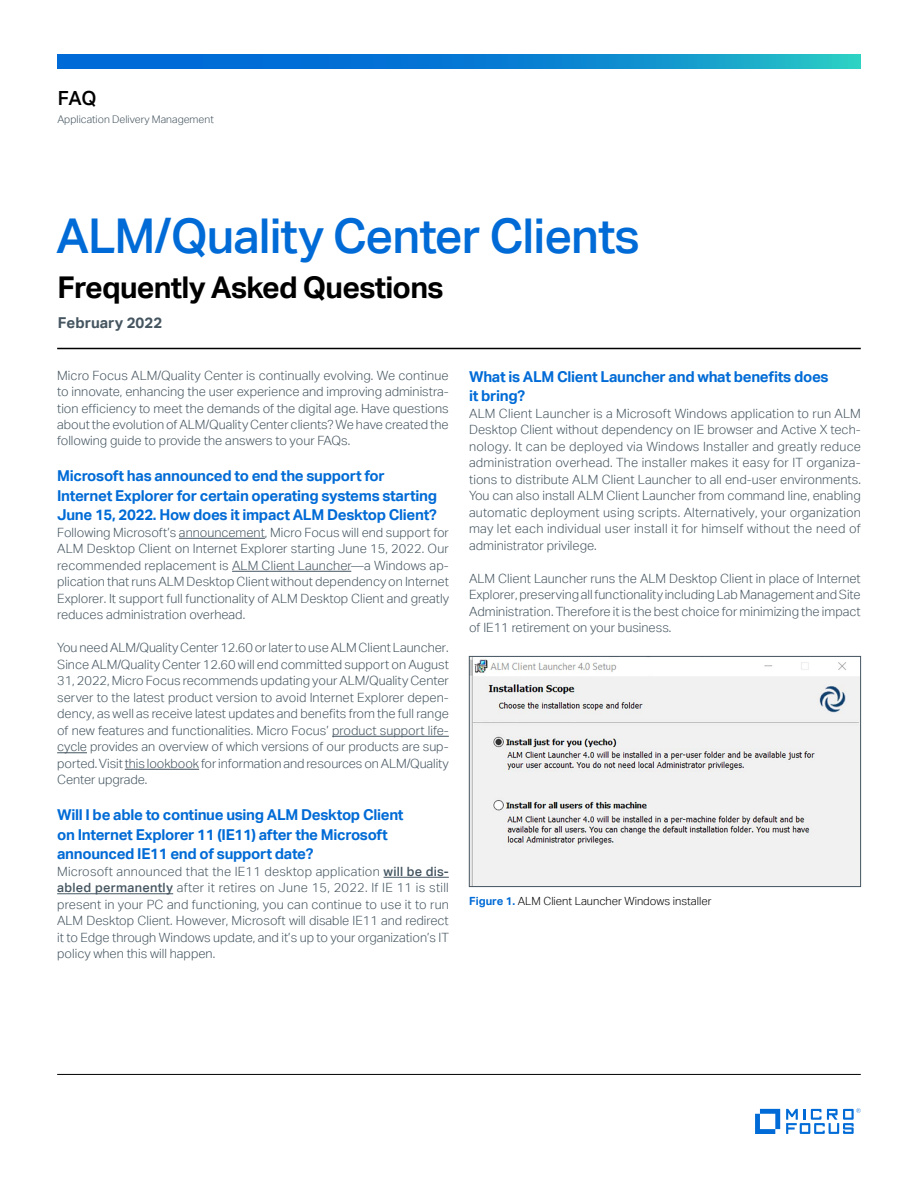
<style>
.page{position:relative;width:918px;height:1188px;background:#fff}
.page>*{position:absolute;margin:0;border:0;box-sizing:border-box;transform-origin:0 0}
.headline_32_33-blue{font:500 48px "Aktiv Grotesk";letter-spacing:-.02em;color:#006bd6}
.intro2_22_30{font:700 30px "Aktiv Grotesk";letter-spacing:-.025em;color:#000}
.collateral_name_13_1{font:500 19.5px "Aktiv Grotesk";color:#000}
.subhead_10_13-blue{font:700 15px/19.5px "Aktiv Grotesk";letter-spacing:-.02em;color:#006bd6}
.t1{font:700 15px "Aktiv Grotesk";color:#455560}
.body_8_5_11-grey{font:300 12.75px/16.5px "Aktiv Grotesk";color:#455560;text-align:justify}
.caption_7_5_9_5{font:300 11.25px "Aktiv Grotesk";color:#000}
.caption_7_9_5-grey{font:300 10.5px "Aktiv Grotesk";color:#455560}
.s1{font-weight:500}
.s2{font-weight:700;color:#006bd6}
</style>
<div class="page">
<hr style="left:57px;top:348px;width:804px;height:1px;background:#000">
<hr style="left:179px;top:538px;width:86px;height:1px;background:#455560">
<hr style="left:232px;top:571px;width:119px;height:1px;background:#455560">
<hr style="left:332px;top:736px;width:117px;height:1px;background:#455560">
<hr style="left:57px;top:753px;width:30px;height:1px;background:#455560">
<hr style="left:125px;top:769px;width:74px;height:1px;background:#455560">
<hr style="left:384px;top:877px;width:65px;height:1px;background:#455560">
<hr style="left:57px;top:894px;width:116px;height:1px;background:#455560">
<hr style="left:57px;top:1074px;width:804px;height:1px;background:#000">
<svg style="left:755px;top:1109px;width:25px;height:25px"></svg>
<svg style="left:786px;top:1108px;width:75px;height:26px"></svg>
<svg style="left:60px;top:57px;width:798px;height:9px;background:#0b84d1"></svg>
<img style="left:471px;top:658px;width:388px;height:227px">
<div style="left:469px;top:656px;width:392px;height:231px;border:1px solid #455560"></div>
<p class="collateral_name_13_1" style="left:58px;top:86px;width:40px">FAQ</p>
<p class="caption_7_9_5-grey" style="left:57px;top:113px;width:158px">Application Delivery Management</p>
<p class="headline_32_33-blue" style="left:56px;top:206px;width:585px">ALM/Quality Center Clients</p>
<p class="intro2_22_30" style="left:57px;top:268px;width:388px">Frequently Asked Questions</p>
<p class="t1" style="left:58px;top:313px;width:106px">February 2022</p>
<p class="body_8_5_11-grey" style="left:57px;top:367px;width:393px">Micro Focus ALM/Quality Center is continually evolving. We continue to innovate, enhancing the user experience and improving administra&shy;tion efficiency to meet the demands of the digital age. Have questions about the evolution of ALM/Quality Center clients? We have created the following guide to provide the answers to your FAQs.</p>
<p class="subhead_10_13-blue" style="left:57px;top:466px;width:381px">Microsoft has announced to end the support for<br>Internet Explorer for certain operating systems starting<br>June 15, 2022. How does it impact ALM Desktop Client?</p>
<p class="body_8_5_11-grey" style="left:57px;top:524px;width:393px">Following Microsoft’s announcement, Micro Focus will end support for ALM Desktop Client on Internet Explorer starting June 15, 2022. Our recommended replacement is ALM Client Launcher—a Windows ap&shy;plication that runs ALM Desktop Client without dependency on Internet Explorer. It support full functionality of ALM Desktop Client and greatly reduces administration overhead.</p>
<p class="body_8_5_11-grey" style="left:57px;top:639px;width:393px">You need ALM/Quality Center 12.60 or later to use ALM Client Launcher.<br>Since ALM/Quality Center 12.60 will end committed support on August 31, 2022, Micro Focus recommends updating your ALM/Quality Center server to the latest product version to avoid Internet Explorer depen&shy;dency, as well as receive latest updates and benefits from the full range of new features and functionalities. Micro Focus’ product support life&shy;cycle provides an overview of which versions of our products are sup&shy;ported. Visit this lookbook for information and resources on ALM/Quality Center upgrade.</p>
<p class="subhead_10_13-blue" style="left:57px;top:805px;width:348px">Will I be able to continue using ALM Desktop Client on Internet Explorer 11 (IE11) after the Microsoft announced IE11 end of support date?</p>
<p class="body_8_5_11-grey" style="left:57px;top:863px;width:393px">Microsoft announced that the IE11 desktop application <span class="s1">will be dis&shy;abled permanently</span> after it retires on June 15, 2022. If IE 11 is still present in your PC and functioning, you can continue to use it to run ALM Desktop Client. However, Microsoft will disable IE11 and redirect it to Edge through Windows update, and it’s up to your organization’s IT policy when this will happen.</p>
<p class="subhead_10_13-blue" style="left:469px;top:366px;width:361px">What is ALM Client Launcher and what benefits does it bring?</p>
<p class="body_8_5_11-grey" style="left:469px;top:405px;width:393px">ALM Client Launcher is a Microsoft Windows application to run ALM Desktop Client without dependency on IE browser and Active X tech&shy;nology. It can be deployed via Windows Installer and greatly reduce administration overhead. The installer makes it easy for IT organiza&shy;tions to distribute ALM Client Launcher to all end-user environments.<br>You can also install ALM Client Launcher from command line, enabling automatic deployment using scripts. Alternatively, your organization may let each individual user install it for himself without the need of administrator privilege.</p>
<p class="body_8_5_11-grey" style="left:469px;top:570px;width:393px">ALM Client Launcher runs the ALM Desktop Client in place of Internet Explorer, preserving all functionality including Lab Management and Site Administration. Therefore it is the best choice for minimizing the impact of IE11 retirement on your business.</p>
<p class="caption_7_5_9_5" style="left:469px;top:895px;width:244px"><span class="s2">Figure 1.</span> ALM Client Launcher Windows installer</p>
</div>
